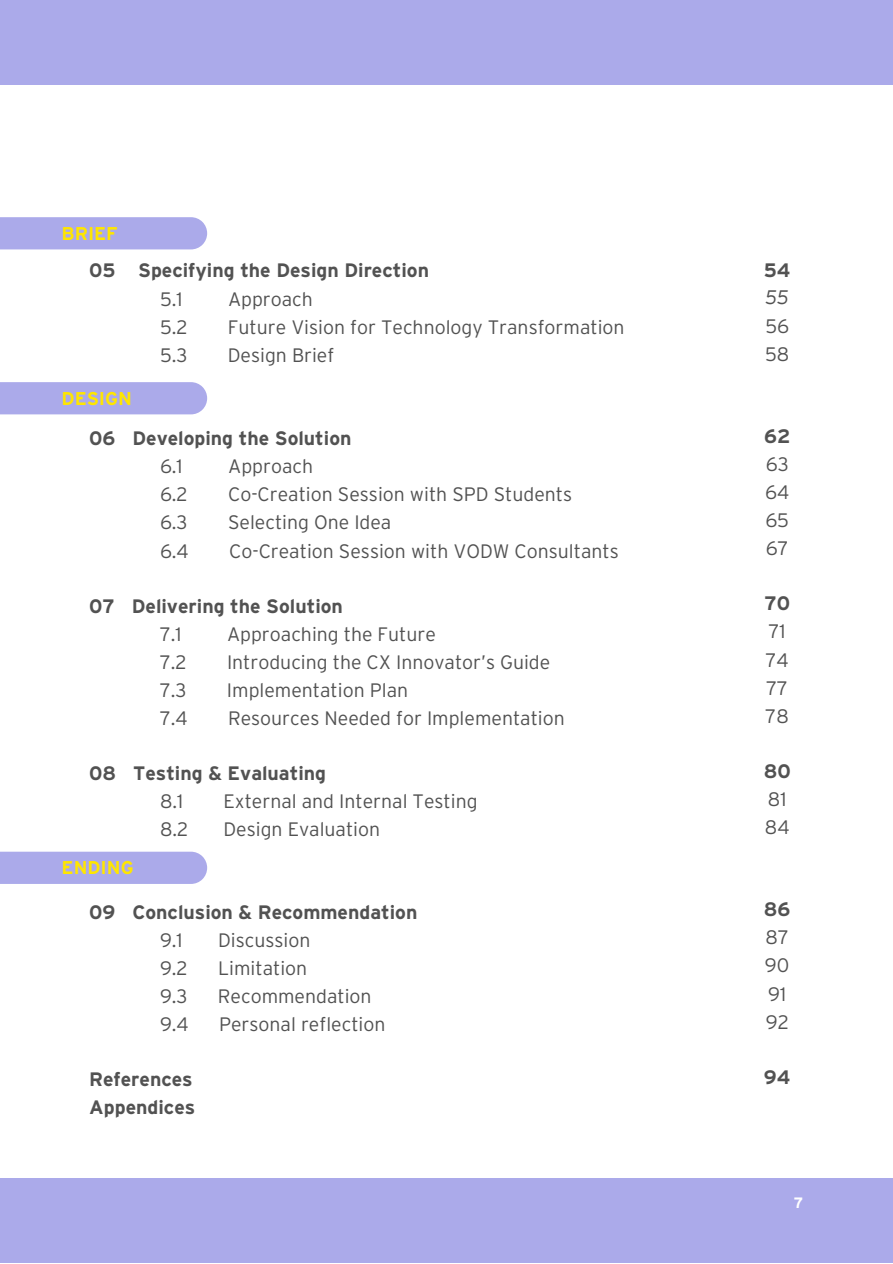
<style>
.page{position:relative;width:893px;height:1264px;background:#fff}
.page>*{position:absolute;margin:0;border:0;box-sizing:border-box;transform-origin:0 0}
.t1{font:300 19.5px "Interstate";color:#525252}
.t2{font:700 19.5px "Interstate";color:#525252}
.t3{font:italic 300 19.5px "Interstate";color:#525252}
.t4{font:700 18.45px "Interstate";color:#ffe600}
.t5{font:700 15px "Interstate";color:#fff}
</style>
<div class="page">
<div style="left:0;top:382px;width:207px;height:32px;background:#abaaea"></div>
<div style="left:0;top:851px;width:207px;height:33px;background:#abaaea"></div>
<div style="left:0;top:217px;width:207px;height:32px;background:#abaaea"></div>
<div style="left:0;top:1178px;width:892px;height:84px;background:#abaaea"></div>
<div style="left:0;top:0;width:892px;height:85px;background:#abaaea"></div>
<p class="t4" style="left:62px;top:223px;width:58px">BRIEF</p>
<p class="t2" style="left:89px;top:260px;width:341px">05 Specifying the Design Direction</p>
<p class="t1" style="left:160px;top:288px;width:24px">5.1</p>
<p class="t1" style="left:228px;top:288px;width:86px">Approach</p>
<p class="t1" style="left:160px;top:316px;width:29px">5.2</p>
<p class="t1" style="left:228px;top:316px;width:398px">Future Vision for Technology Transformation</p>
<p class="t1" style="left:160px;top:344px;width:29px">5.3</p>
<p class="t1" style="left:228px;top:344px;width:108px">Design Brief</p>
<p class="t4" style="left:62px;top:388px;width:72px">DESIGN</p>
<p class="t2" style="left:89px;top:427px;width:264px">06 Developing the Solution</p>
<p class="t1" style="left:160px;top:455px;width:24px">6.1</p>
<p class="t1" style="left:228px;top:455px;width:86px">Approach</p>
<p class="t1" style="left:160px;top:483px;width:29px">6.2</p>
<p class="t1" style="left:228px;top:483px;width:345px">Co-Creation Session with SPD Students</p>
<p class="t1" style="left:160px;top:511px;width:29px">6.3</p>
<p class="t1" style="left:228px;top:511px;width:165px">Selecting One Idea</p>
<p class="t1" style="left:160px;top:539px;width:30px">6.4</p>
<p class="t1" style="left:229px;top:539px;width:391px">Co-Creation Session with VODW Consultants</p>
<p class="t2" style="left:89px;top:595px;width:255px">07 Delivering the Solution</p>
<p class="t1" style="left:160px;top:623px;width:23px">7.1</p>
<p class="t1" style="left:227px;top:623px;width:210px">Approaching the Future</p>
<p class="t1" style="left:160px;top:651px;width:28px">7.2</p>
<p class="t1" style="left:227px;top:651px;width:325px">Introducing the CX Innovator’s Guide</p>
<p class="t1" style="left:160px;top:679px;width:28px">7.3</p>
<p class="t1" style="left:227px;top:679px;width:183px">Implementation Plan</p>
<p class="t1" style="left:160px;top:707px;width:29px">7.4</p>
<p class="t1" style="left:228px;top:707px;width:338px">Resources Needed for Implementation</p>
<p class="t2" style="left:89px;top:762px;width:238px">08 Testing &amp; Evaluating</p>
<p class="t1" style="left:160px;top:790px;width:25px">8.1</p>
<p class="t1" style="left:223px;top:790px;width:255px">External and Internal Testing</p>
<p class="t1" style="left:160px;top:818px;width:30px">8.2</p>
<p class="t1" style="left:223px;top:818px;width:158px">Design Evaluation</p>
<p class="t4" style="left:62px;top:857px;width:73px">ENDING</p>
<p class="t2" style="left:89px;top:900px;width:329px">09 Conclusion &amp; Recommendation</p>
<p class="t1" style="left:160px;top:928px;width:24px">9.1</p>
<p class="t1" style="left:218px;top:928px;width:94px">Discussion</p>
<p class="t1" style="left:160px;top:956px;width:29px">9.2</p>
<p class="t1" style="left:218px;top:956px;width:91px">Limitation</p>
<p class="t1" style="left:160px;top:985px;width:29px">9.3</p>
<p class="t1" style="left:218px;top:985px;width:155px">Recommendation</p>
<p class="t1" style="left:160px;top:1013px;width:30px">9.4</p>
<p class="t1" style="left:219px;top:1013px;width:168px">Personal reflection</p>
<p class="t2" style="left:89px;top:1068px;width:105px">References</p>
<p class="t2" style="left:89px;top:1096px;width:107px">Appendices</p>
<p class="t2" style="left:763px;top:260px;width:28px">54</p>
<p class="t3" style="left:765px;top:290px;width:25px">55</p>
<p class="t1" style="left:765px;top:315px;width:25px">56</p>
<p class="t1" style="left:765px;top:343px;width:26px">58</p>
<p class="t2" style="left:764px;top:425px;width:28px">62</p>
<p class="t1" style="left:765px;top:453px;width:24px">63</p>
<p class="t1" style="left:765px;top:481px;width:26px">64</p>
<p class="t1" style="left:765px;top:509px;width:25px">65</p>
<p class="t1" style="left:765px;top:537px;width:24px">67</p>
<p class="t2" style="left:764px;top:592px;width:27px">70</p>
<p class="t1" style="left:768px;top:620px;width:18px">71</p>
<p class="t1" style="left:765px;top:648px;width:25px">74</p>
<p class="t1" style="left:766px;top:677px;width:23px">77</p>
<p class="t1" style="left:765px;top:705px;width:25px">78</p>
<p class="t2" style="left:763px;top:760px;width:29px">80</p>
<p class="t1" style="left:768px;top:788px;width:20px">81</p>
<p class="t1" style="left:764px;top:816px;width:26px">84</p>
<p class="t2" style="left:763px;top:898px;width:28px">86</p>
<p class="t1" style="left:765px;top:926px;width:25px">87</p>
<p class="t1" style="left:765px;top:954px;width:26px">90</p>
<p class="t1" style="left:768px;top:982px;width:20px">91</p>
<p class="t1" style="left:765px;top:1010px;width:25px">92</p>
<p class="t2" style="left:764px;top:1066px;width:28px">94</p>
<p class="t5" style="left:793px;top:1193px;width:11px">7</p>
</div>
